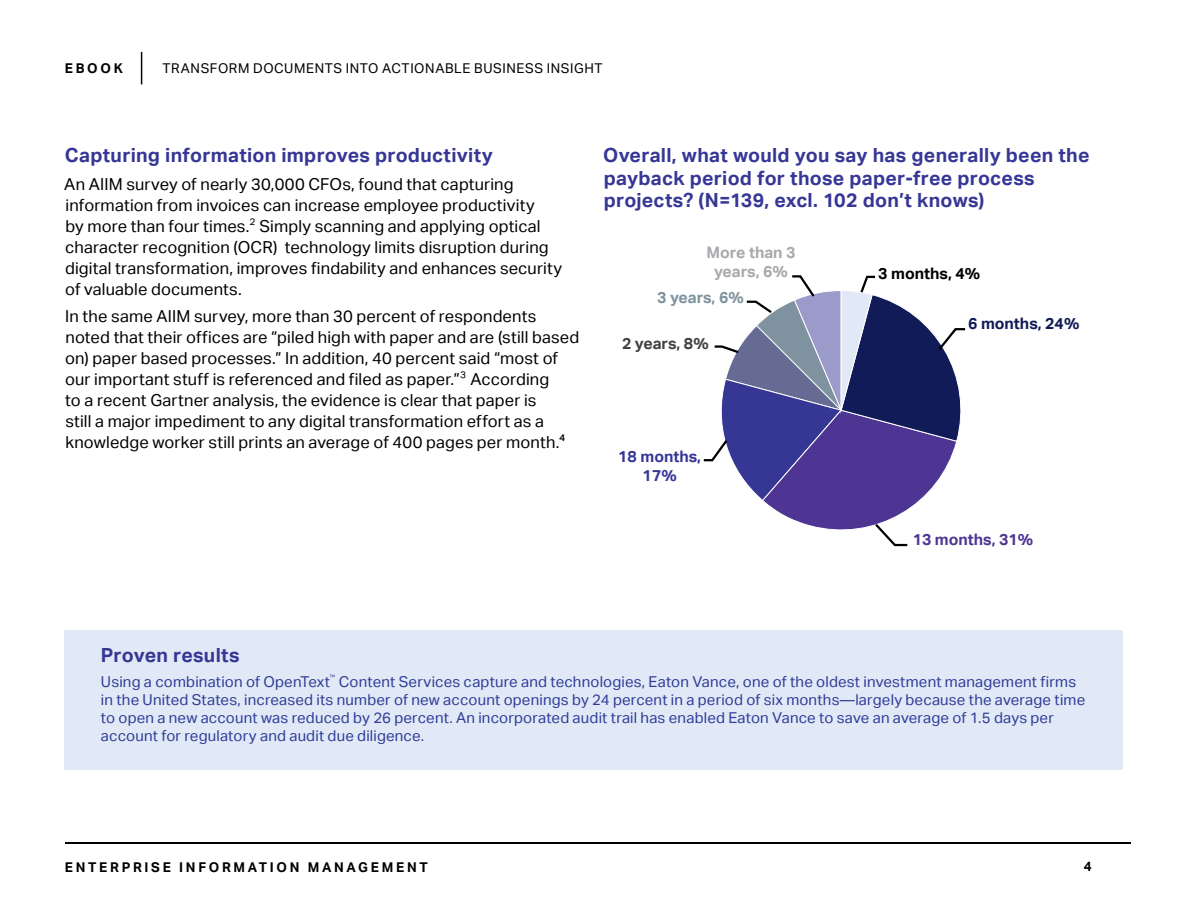
<style>
.page{position:relative;width:1188px;height:918px;background:#fff}
.page>*{position:absolute;margin:0;border:0;box-sizing:border-box;transform-origin:0 0}
.t1{font:700 19.5px/22.5px "Aktiv Grotesk";letter-spacing:.015em;color:#363795}
.t2{font:16.5px/21px "Aktiv Grotesk";letter-spacing:.01em;color:#000}
.t3{font:700 15.75px/19px "Aktiv Grotesk";color:#a7a9ac;text-align:center}
.t4{font:700 15.75px "Aktiv Grotesk";color:#4e3594}
.t5{font:700 15.75px/19px "Aktiv Grotesk";color:#363795;text-align:center}
.t6{font:700 15.75px "Aktiv Grotesk";color:#111b57}
.t7{font:700 15.75px "Aktiv Grotesk";color:#000}
.t8{font:700 15.75px "Aktiv Grotesk";letter-spacing:-.005em;color:#7e929f}
.t9{font:700 15.75px "Aktiv Grotesk";letter-spacing:-.005em;color:#414042}
.t10{font:15px/18px "Aktiv Grotesk";letter-spacing:.01em;color:#2f3c98}
.t11{font:13.5px "Aktiv Grotesk";letter-spacing:.045em;color:#000}
.t12{font:700 13.5px "Aktiv Grotesk";letter-spacing:.2em;color:#000}
.t13{font:6px "Aktiv Grotesk";color:#2f3c98}
.s1{font-weight:300}
</style>
<div class="page">
<hr style="left:65px;top:842px;width:1065px;height:2px;background:#000">
<hr style="left:141px;top:52px;width:1px;height:32px;background:#000">
<div style="left:65px;top:630px;width:1058px;height:140px;background:#e1e8f6"></div>
<svg style="left:703px;top:275px;width:263px;height:272px"></svg>
<p class="t12" style="left:65px;top:60px;width:59px">EBOOK</p>
<p class="t11" style="left:163px;top:60px;width:442px">TRANSFORM DOCUMENTS INTO ACTIONABLE BUSINESS INSIGHT</p>
<p class="t1" style="left:65px;top:144px;width:430px">Capturing information improves productivity</p>
<p class="t2" style="left:64px;top:174px;width:499px">An AIIM survey of nearly 30,000 CFOs, found that capturing information from invoices can increase employee productivity<br>by more than four times.<span class="s1">2</span> Simply scanning and applying optical character recognition (OCR) technology limits disruption during digital transformation, improves findability and enhances security of valuable documents.</p>
<p class="t2" style="left:65px;top:305px;width:516px">In the same AIIM survey, more than 30 percent of respondents noted that their offices are “piled high with paper and are (still based on) paper based processes.” In addition, 40 percent said “most of our important stuff is referenced and filed as paper.”<span class="s1">3</span> According<br>to a recent Gartner analysis, the evidence is clear that paper is<br>still a major impediment to any digital transformation effort as a knowledge worker still prints an average of 400 pages per month.4</p>
<p class="t1" style="left:603px;top:144px;width:488px">Overall, what would you say has generally been the payback period for those paper-free process projects? (N=139, excl. 102 don’t knows)</p>
<p class="t3" style="left:707px;top:243px;width:90px">More than 3 years, 6%</p>
<p class="t8" style="left:657px;top:289px;width:88px">3 years, 6%</p>
<p class="t9" style="left:622px;top:334px;width:88px">2 years, 8%</p>
<p class="t5" style="left:618px;top:447px;width:84px">18 months,<br>17%</p>
<p class="t7" style="left:878px;top:264px;width:103px">3 months, 4%</p>
<p class="t6" style="left:968px;top:315px;width:113px">6 months, 24%</p>
<p class="t4" style="left:913px;top:530px;width:122px">13 months, 31%</p>
<p class="t1" style="left:101px;top:644px;width:140px">Proven results</p>
<p class="t10" style="left:101px;top:672px;width:231px">Using a combination of OpenText</p>
<p class="t13" style="left:330px;top:674px;width:7px">™</p>
<p class="t10" style="left:101px;top:672px;width:986px;text-indent:238px">Content Services capture and technologies, Eaton Vance, one of the oldest investment management firms in the United States, increased its number of new account openings by 24 percent in a period of six months—largely because the average time to open a new account was reduced by 26 percent. An incorporated audit trail has enabled Eaton Vance to save an average of 1.5 days per account for regulatory and audit due diligence.</p>
<p class="t12" style="left:65px;top:859px;width:365px">ENTERPRISE INFORMATION MANAGEMENT</p>
<p class="t12" style="left:1084px;top:859px;width:9px">4</p>
</div>
